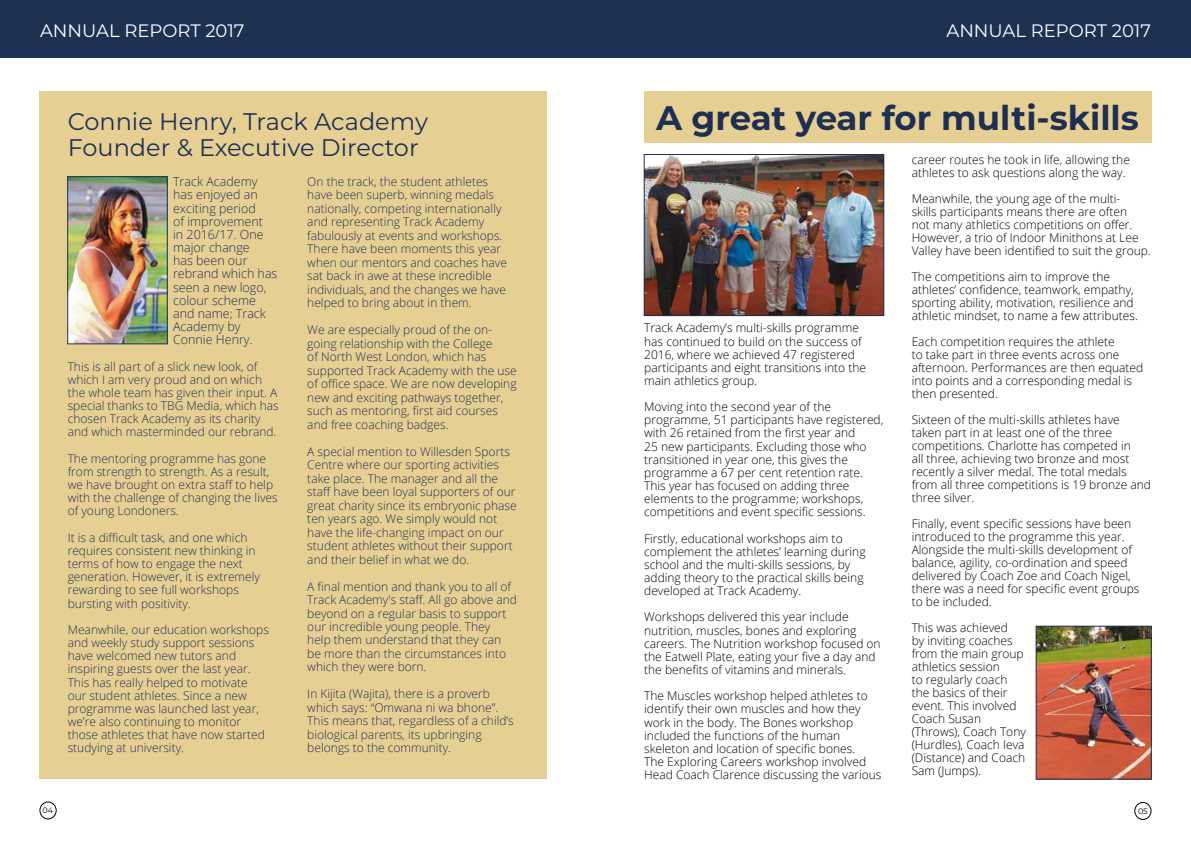
<style>
.page{position:relative;width:1191px;height:842px;background:#fff}
.page>*{position:absolute;margin:0;border:0;box-sizing:border-box;transform-origin:0 0}
.t1{font:700 34px "Montserrat";color:#1e2f53}
.t2{font:24px/26px "Montserrat";color:#1e2f53}
.t3{font:18px "Montserrat";color:#fff}
.t4{font:300 12.5px/13.2px "Open Sans";color:#1e2f53}
.t5{font:300 12px/13px "Open Sans";color:#000}
.t6{font:300 12px/13.5px "Open Sans";color:#1e2f53}
.t7{font:8px "Montserrat";color:#000}
</style>
<div class="page">
<div style="left:40px;top:91px;width:507px;height:688px;background:#e6cf93"></div>
<img style="left:70px;top:179px;width:95px;height:163px">
<div style="left:0;top:0;width:1191px;height:57px;background:#1d3153"></div>
<div style="left:40px;top:802px;width:16px;height:17px;border:1px solid #000;border-radius:50%"></div>
<div style="left:1134px;top:802px;width:17px;height:18px;border:1px solid #000;border-radius:50%"></div>
<img style="left:646px;top:156px;width:236px;height:158px">
<div style="left:644px;top:154px;width:240px;height:162px;border:1px solid #1e2f53"></div>
<div style="left:643px;top:91px;width:508px;height:52px;background:#e6cf93"></div>
<img style="left:1038px;top:628px;width:111px;height:149px">
<div style="left:1036px;top:626px;width:115px;height:153px;border:1px solid #1e2f53"></div>
<h3 class="t3" style="left:40px;top:19px;width:206px">ANNUAL REPORT 2017</h3>
<h2 class="t2" style="left:68px;top:107px;width:362px">Connie Henry, Track Academy<br>Founder &amp; Executive Director</h2>
<p class="t4" style="left:173px;top:175px;width:106px">Track Academy has enjoyed an exciting period<br>of improvement<br>in 2016/17. One major change<br>has been our rebrand which has seen a new logo, colour scheme and name; Track<br>Academy by<br>Connie Henry.</p>
<p class="t6" style="left:68px;top:359px;width:213px;line-height:13.2px">This is all part of a slick new look, of which I am very proud and on which the whole team has given their input. A special thanks to TBG Media, which has chosen Track Academy as its charity and which masterminded our rebrand.</p>
<p class="t6" style="left:68px;top:451px;width:211px;line-height:13.2px">The mentoring programme has gone from strength to strength. As a result, we have brought on extra staff to help with the challenge of changing the lives of young Londoners.</p>
<p class="t6" style="left:68px;top:530px;width:194px;line-height:13.2px">It is a difficult task, and one which requires consistent new thinking in terms of how to engage the next generation. However, it is extremely rewarding to see full workshops bursting with positivity.</p>
<p class="t6" style="left:68px;top:623px;width:203px;line-height:13.2px">Meanwhile, our education workshops and weekly study support sessions have welcomed new tutors and inspiring guests over the last year.<br>This has really helped to motivate our student athletes. Since a new programme was launched last year, we’re also continuing to monitor those athletes that have now started studying at university.</p>
<p class="t7" style="left:43px;top:805px;width:12px">04</p>
<p class="t6" style="left:307px;top:174px;width:201px">On the track, the student athletes have been superb, winning medals nationally, competing internationally and representing Track Academy fabulously at events and workshops.<br>There have been moments this year when our mentors and coaches have sat back in awe at these incredible individuals, and the changes we have helped to bring about in them.</p>
<p class="t6" style="left:307px;top:323px;width:211px">We are especially proud of the on&shy;going relationship with the College<br>of North West London, which has supported Track Academy with the use of office space. We are now developing new and exciting pathways together, such as mentoring, first aid courses and free coaching badges.</p>
<p class="t6" style="left:307px;top:444px;width:211px">A special mention to Willesden Sports Centre where our sporting activities take place. The manager and all the staff have been loyal supporters of our great charity since its embryonic phase ten years ago. We simply would not have the life-changing impact on our student athletes without their support and their belief in what we do.</p>
<p class="t6" style="left:307px;top:579px;width:211px">A final mention and thank you to all of Track Academy's staff. All go above and beyond on a regular basis to support our incredible young people. They<br>help them understand that they can be more than the circumstances into which they were born.</p>
<p class="t6" style="left:307px;top:687px;width:208px">In Kijita (Wajita), there is a proverb which says: “Omwana ni wa bhone”.<br>This means that, regardless of a child’s biological parents, its upbringing belongs to the community.</p>
<h3 class="t3" style="left:946px;top:19px;width:206px">ANNUAL REPORT 2017</h3>
<h1 class="t1" style="left:656px;top:94px;width:484px">A great year for multi-skills</h1>
<p class="t5" style="left:644px;top:321px;width:223px">Track Academy’s multi-skills programme has continued to build on the success of 2016, where we achieved 47 registered participants and eight transitions into the main athletics group.</p>
<p class="t5" style="left:644px;top:400px;width:241px">Moving into the second year of the programme, 51 participants have registered, with 26 retained from the first year and<br>25 new participants. Excluding those who transitioned in year one, this gives the programme a 67 per cent retention rate.<br>This year has focused on adding three elements to the programme; workshops, competitions and event specific sessions.</p>
<p class="t5" style="left:644px;top:531px;width:223px">Firstly, educational workshops aim to complement the athletes’ learning during school and the multi-skills sessions, by adding theory to the practical skills being developed at Track Academy.</p>
<p class="t5" style="left:644px;top:610px;width:238px">Workshops delivered this year include nutrition, muscles, bones and exploring careers. The Nutrition workshop focused on the Eatwell Plate, eating your five a day and the benefits of vitamins and minerals.</p>
<p class="t5" style="left:644px;top:689px;width:239px">The Muscles workshop helped athletes to identify their own muscles and how they work in the body. The Bones workshop included the functions of the human skeleton and location of specific bones.<br>The Exploring Careers workshop involved Head Coach Clarence discussing the various</p>
<p class="t5" style="left:911px;top:153px;width:220px">career routes he took in life, allowing the athletes to ask questions along the way.</p>
<p class="t5" style="left:911px;top:192px;width:241px">Meanwhile, the young age of the multi-<br>skills participants means there are often<br>not many athletics competitions on offer.<br>However, a trio of Indoor Minithons at Lee Valley have been identified to suit the group.</p>
<p class="t5" style="left:911px;top:270px;width:228px">The competitions aim to improve the athletes’ confidence, teamwork, empathy, sporting ability, motivation, resilience and athletic mindset, to name a few attributes.</p>
<p class="t5" style="left:911px;top:335px;width:233px">Each competition requires the athlete<br>to take part in three events across one afternoon. Performances are then equated into points and a corresponding medal is then presented.</p>
<p class="t5" style="left:911px;top:413px;width:241px">Sixteen of the multi-skills athletes have taken part in at least one of the three competitions. Charlotte has competed in<br>all three, achieving two bronze and most recently a silver medal. The total medals from all three competitions is 19 bronze and three silver.</p>
<p class="t5" style="left:911px;top:517px;width:229px">Finally, event specific sessions have been introduced to the programme this year.<br>Alongside the multi-skills development of balance, agility, co-ordination and speed delivered by Coach Zoe and Coach Nigel, there was a need for specific event groups to be included.</p>
<p class="t5" style="left:911px;top:621px;width:116px">This was achieved<br>by inviting coaches from the main group athletics session<br>to regularly coach the basics of their event. This involved<br>Coach Susan (Throws), Coach Tony (Hurdles), Coach Ieva (Distance) and Coach<br>Sam (Jumps).</p>
<p class="t7" style="left:1138px;top:805px;width:11px">05</p>
</div>
